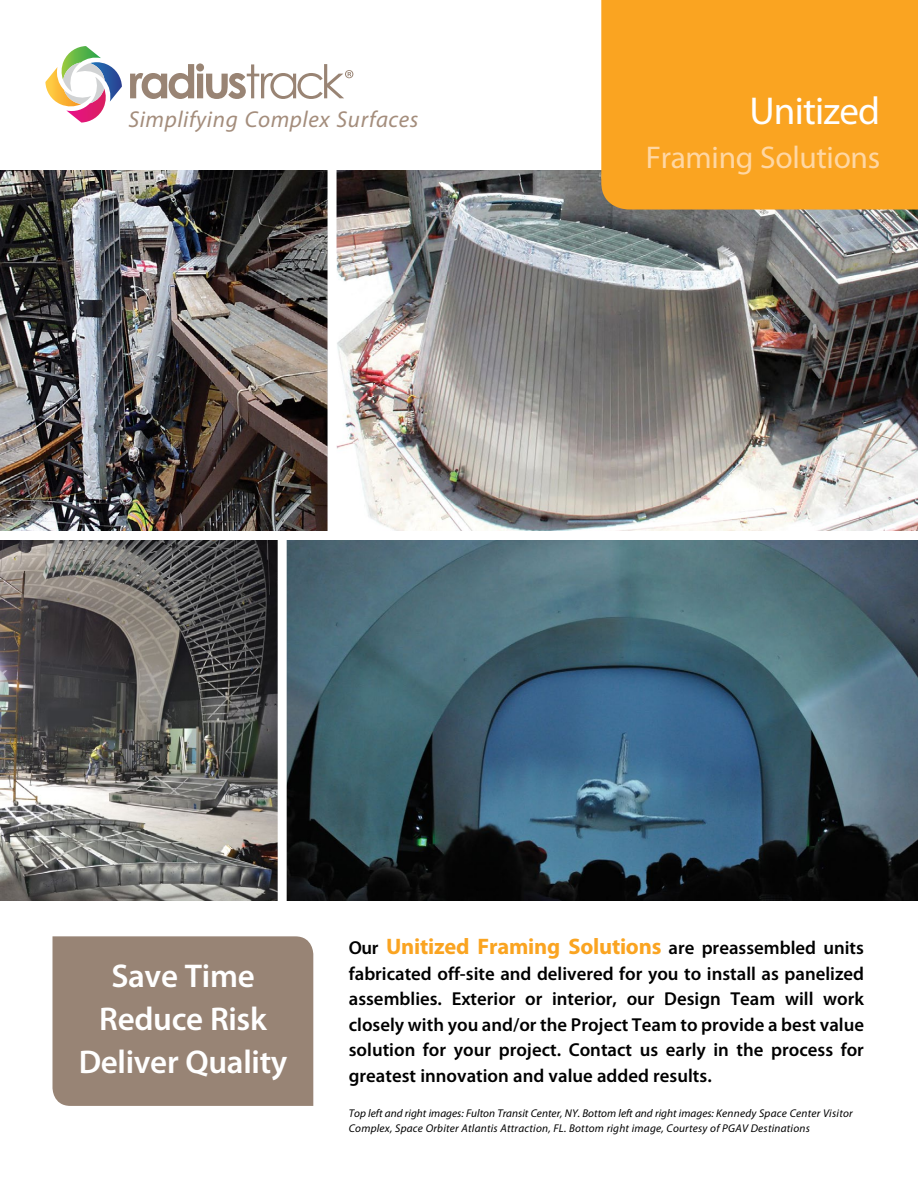
<style>
.page{position:relative;width:918px;height:1188px;background:#fff}
.page>*{position:absolute;margin:0;border:0;box-sizing:border-box;transform-origin:0 0}
.t1{font:39px "Myriad Pro";letter-spacing:-.02em;color:#fff}
.t2{font:600 33px/42.9px "Myriad Pro";letter-spacing:-.01em;color:#fff;text-align:center}
.t3{font:31.5px "Myriad Pro";letter-spacing:-.01em;color:#ffd7a3}
.t4{font:italic 23.1px "Myriad Pro";letter-spacing:.025em;color:#a48d7c}
.t5{font:700 22.5px "Myriad Pro";letter-spacing:-.01em;color:#faa421}
.t6{font:600 18.75px/25.5px "Myriad Pro";color:#000;text-align:justify}
.t7{font:italic 11.25px/15px "Myriad Pro";letter-spacing:.02em;color:#000}
.s1{font-weight:600;font-size:18.75px;color:#000}
</style>
<div class="page">
<img style="left:337px;top:170px;width:581px;height:360px">
<div style="left:601px;top:0;width:317px;height:210px;background:#faa421"></div>
<img style="left:0;top:170px;width:327px;height:360px">
<div style="left:53px;top:936px;width:260px;height:170px;background:#988475"></div>
<img style="left:0;top:540px;width:278px;height:361px">
<img style="left:287px;top:540px;width:631px;height:361px">
<svg style="left:45px;top:46px;width:77px;height:77px"></svg>
<svg style="left:130px;top:63px;width:223px;height:36px"></svg>
<p class="t4" style="left:128px;top:105px;width:292px">Simplifying Complex Surfaces</p>
<h1 class="t1" style="left:749px;top:87px;width:132px">Unitized</h1>
<h3 class="t3" style="left:646px;top:138px;width:236px">Framing Solutions</h3>
<h2 class="t2" style="left:79px;top:954px;width:210px">Save Time<br>Reduce Risk<br>Deliver Quality</h2>
<p class="t5" style="left:349px;top:932px;width:517px"><span class="s1">Our</span> Unitized Framing Solutions <span class="s1">are preassembled units</span></p>
<p class="t6" style="left:349px;top:960px;width:517px">fabricated off-site and delivered for you to install as panelized assemblies. Exterior or interior, our Design Team will work closely with you and/or the Project Team to provide a best value solution for your project. Contact us early in the process for greatest innovation and value added results.</p>
<p class="t7" style="left:349px;top:1105px;width:505px">Top left and right images: Fulton Transit Center, NY. Bottom left and right images: Kennedy Space Center Visitor<br>Complex, Space Orbiter Atlantis Attraction, FL. Bottom right image, Courtesy of PGAV Destinations</p>
</div>
